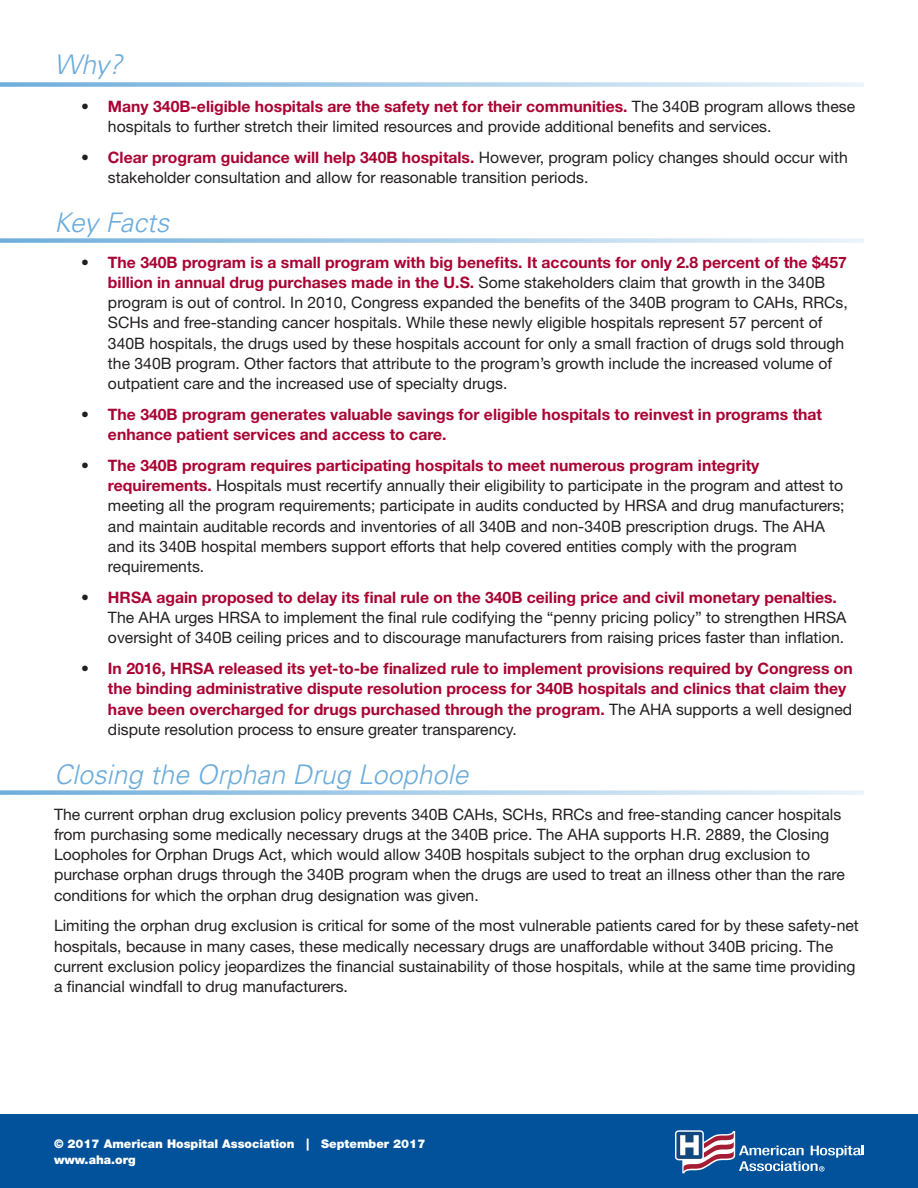
<style>
.page{position:relative;width:918px;height:1188px;background:#fff}
.page>*{position:absolute;margin:0;border:0;box-sizing:border-box;transform-origin:0 0}
.t1{font:italic 300 27px "Univers LT Std";color:#6cacdb}
.t2{font:15.75px/20.2px "Helvetica Neue LT Std";color:#231f20}
.t3{font:700 15.75px/20.2px "Helvetica Neue LT Std";color:#a90332}
.t4{font:900 12px/16.5px "Helvetica Neue LT Std";color:#fff}
.s1{font-weight:700;color:#a90332}
.s2{font-weight:400;color:#231f20}
</style>
<div class="page">
<svg style="left:0;top:238px;width:864px;height:5px;background:#b5d5ec"></svg>
<svg style="left:0;top:790px;width:864px;height:5px;background:#b5d5ec"></svg>
<svg style="left:0;top:82px;width:864px;height:5px;background:#b5d5ec"></svg>
<div style="left:0;top:1114px;width:918px;height:74px;background:#01529b"></div>
<svg style="left:675px;top:1130px;width:189px;height:43px"></svg>
<h1 class="t1" style="left:54px;top:48px;width:70px">Why?</h1>
<p class="t2" style="left:108px;top:96px;width:749px;text-indent:-27px">• <span class="s1">Many 340B-eligible hospitals are the safety net for their communities.</span> The 340B program allows these hospitals to further stretch their limited resources and provide additional benefits and services.</p>
<p class="t2" style="left:108px;top:147px;width:741px;text-indent:-27px">• <span class="s1">Clear program guidance will help 340B hospitals.</span> However, program policy changes should occur with stakeholder consultation and allow for reasonable transition periods.</p>
<h1 class="t1" style="left:54px;top:206px;width:117px">Key Facts</h1>
<p class="t2" style="left:108px;top:252px;width:741px;text-indent:-27px">• <span class="s1">The 340B program is a small program with big benefits. It accounts for only 2.8 percent of the $457 billion in annual drug purchases made in the U.S.</span> Some stakeholders claim that growth in the 340B program is out of control. In 2010, Congress expanded the benefits of the 340B program to CAHs, RRCs, SCHs and free-standing cancer hospitals. While these newly eligible hospitals represent 57 percent of 340B hospitals, the drugs used by these hospitals account for only a small fraction of drugs sold through the 340B program. Other factors that attribute to the program’s growth include the increased volume of outpatient care and the increased use of specialty drugs.</p>
<p class="t3" style="left:108px;top:404px;width:716px;text-indent:-27px"><span class="s2">•</span> The 340B program generates valuable savings for eligible hospitals to reinvest in programs that enhance patient services and access to care.</p>
<p class="t2" style="left:108px;top:455px;width:738px;text-indent:-27px">• <span class="s1">The 340B program requires participating hospitals to meet numerous program integrity requirements.</span> Hospitals must recertify annually their eligibility to participate in the program and attest to meeting all the program requirements; participate in audits conducted by HRSA and drug manufacturers; and maintain auditable records and inventories of all 340B and non-340B prescription drugs. The AHA and its 340B hospital members support efforts that help covered entities comply with the program requirements.</p>
<p class="t2" style="left:108px;top:587px;width:740px;text-indent:-27px">• <span class="s1">HRSA again proposed to delay its final rule on the 340B ceiling price and civil monetary penalties.<br></span>The AHA urges HRSA to implement the final rule codifying the “penny pricing policy” to strengthen HRSA oversight of 340B ceiling prices and to discourage manufacturers from raising prices faster than inflation.</p>
<p class="t3" style="left:108px;top:658px;width:746px;text-indent:-27px"><span class="s2">•</span> In 2016, HRSA released its yet-to-be finalized rule to implement provisions required by Congress on the binding administrative dispute resolution process for 340B hospitals and clinics that claim they have been overcharged for drugs purchased through the program. <span class="s2">The AHA supports a well designed dispute resolution process to ensure greater transparency.</span></p>
<h1 class="t1" style="left:54px;top:759px;width:416px">Closing the Orphan Drug Loophole</h1>
<p class="t2" style="left:54px;top:804px;width:792px">The current orphan drug exclusion policy prevents 340B CAHs, SCHs, RRCs and free-standing cancer hospitals from purchasing some medically necessary drugs at the 340B price. The AHA supports H.R. 2889, the Closing Loopholes for Orphan Drugs Act, which would allow 340B hospitals subject to the orphan drug exclusion to purchase orphan drugs through the 340B program when the drugs are used to treat an illness other than the rare conditions for which the orphan drug designation was given.</p>
<p class="t2" style="left:54px;top:915px;width:806px">Limiting the orphan drug exclusion is critical for some of the most vulnerable patients cared for by these safety-net hospitals, because in many cases, these medically necessary drugs are unaffordable without 340B pricing. The current exclusion policy jeopardizes the financial sustainability of those hospitals, while at the same time providing a financial windfall to drug manufacturers.</p>
<p class="t4" style="left:54px;top:1135px;width:373px">© 2017 American Hospital Association | September 2017 www.aha.org</p>
</div>
